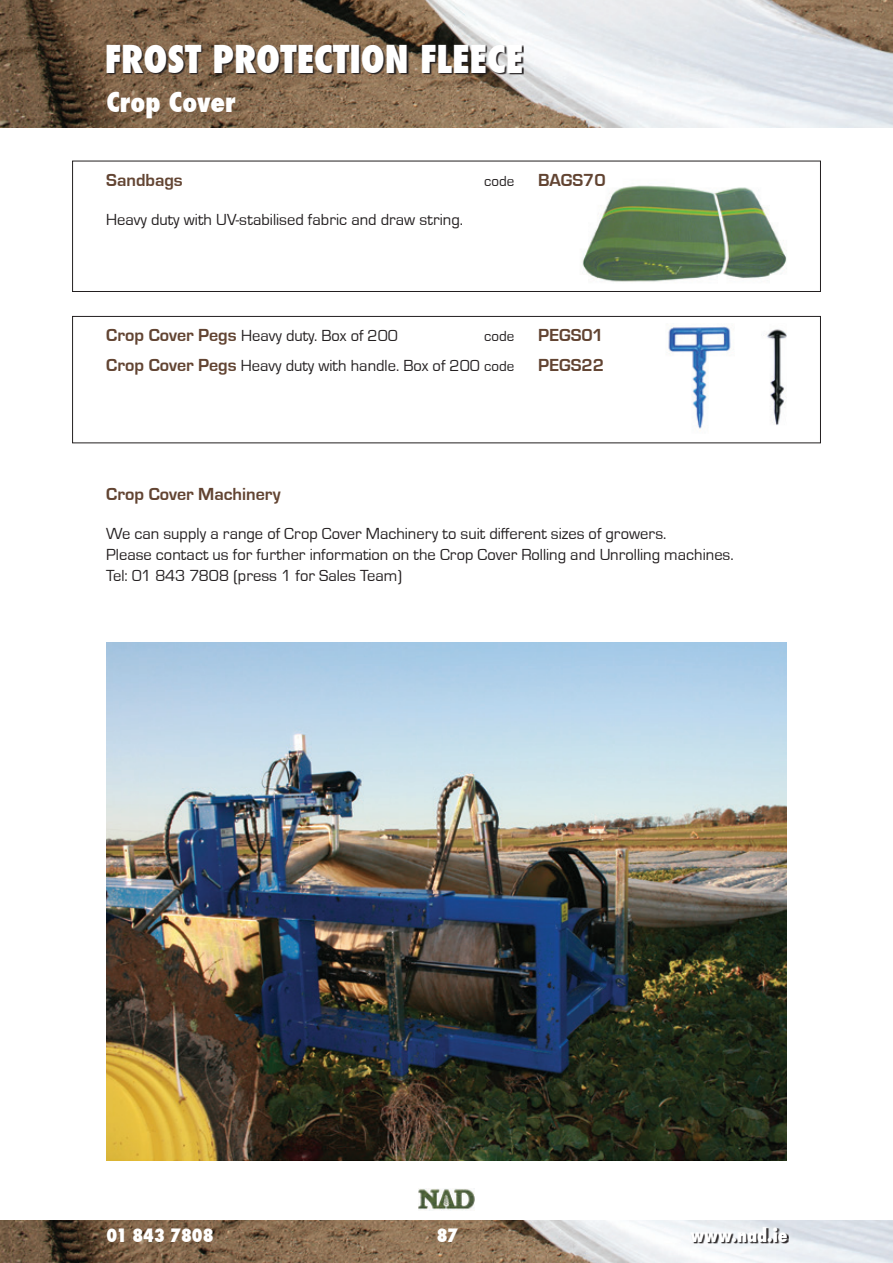
<style>
.page{position:relative;width:893px;height:1263px;background:#fff}
.page>*{position:absolute;margin:0;border:0;box-sizing:border-box;transform-origin:0 0}
.t1{font:800 condensed 37.5px "Futura";color:#fff}
.t2{font:800 condensed 27px "Futura";color:#fff}
.t3{font:700 18px "Eurostile T";color:#624432}
.t4{font:800 condensed 18px "Futura";color:#fff}
.t5{font:700 18px "Eurostile T";color:#634533}
.t6{font:16.5px "Eurostile T";color:#231f20}
.t7{font:15px "Eurostile T";color:#231f20}
.s1{color:#624432}
.s2{font-weight:700;font-size:18px;color:#624432}
.s3{font-size:15px}
</style>
<div class="page">
<img style="left:0;top:1220px;width:893px;height:43px">
<img style="left:0;top:0;width:893px;height:128px">
<svg style="left:107px;top:46px;width:417px;height:29px;background:#4c4036"></svg>
<div style="left:72px;top:161px;width:749px;height:131px;border:1px solid #231f20"></div>
<div style="left:72px;top:316px;width:749px;height:127px;border:1px solid #231f20"></div>
<img style="left:582px;top:185px;width:205px;height:97px">
<img style="left:668px;top:326px;width:119px;height:103px">
<img style="left:106px;top:642px;width:681px;height:518px">
<img style="left:418px;top:1188px;width:56px;height:23px">
<svg style="left:691px;top:1228px;width:98px;height:15px"></svg>
<p class="t1" style="left:105px;top:33px;width:420px">FROST PROTECTION FLEECE</p>
<p class="t2" style="left:106px;top:83px;width:131px">Crop Cover</p>
<p class="t5" style="left:106px;top:170px;width:78px"><span class="s1">S</span>andbags</p>
<p class="t7" style="left:484px;top:173px;width:32px">code</p>
<p class="t3" style="left:538px;top:170px;width:69px">BAGS70</p>
<p class="t6" style="left:106px;top:211px;width:358px">Heavy duty with UV-stabilised fabric and draw string.</p>
<p class="t6" style="left:106px;top:327px;width:293px"><span class="s2">Crop Cover Pegs</span> Heavy duty. Box of 200</p>
<p class="t7" style="left:484px;top:328px;width:32px">code</p>
<p class="t3" style="left:538px;top:325px;width:67px">PEGS01</p>
<p class="t6" style="left:106px;top:357px;width:410px"><span class="s2">Crop Cover Pegs</span> Heavy duty with handle. Box of 200 <span class="s3">code</span></p>
<p class="t3" style="left:538px;top:355px;width:67px">PEGS22</p>
<p class="t3" style="left:106px;top:484px;width:176px">Crop Cover Machinery</p>
<p class="t6" style="left:106px;top:525px;width:562px">We can supply a range of Crop Cover Machinery to suit different sizes of growers.</p>
<p class="t6" style="left:106px;top:546px;width:629px">Please contact us for further information on the Crop Cover Rolling and Unrolling machines.</p>
<p class="t6" style="left:106px;top:567px;width:297px">Tel: 01 843 7808 (press 1 for Sales Team)</p>
<p class="t4" style="left:107px;top:1223px;width:109px">01 843 7808</p>
<p class="t4" style="left:437px;top:1223px;width:23px">87</p>
<p class="t4" style="left:690px;top:1223px;width:99px">www.nad.ie</p>
</div>
